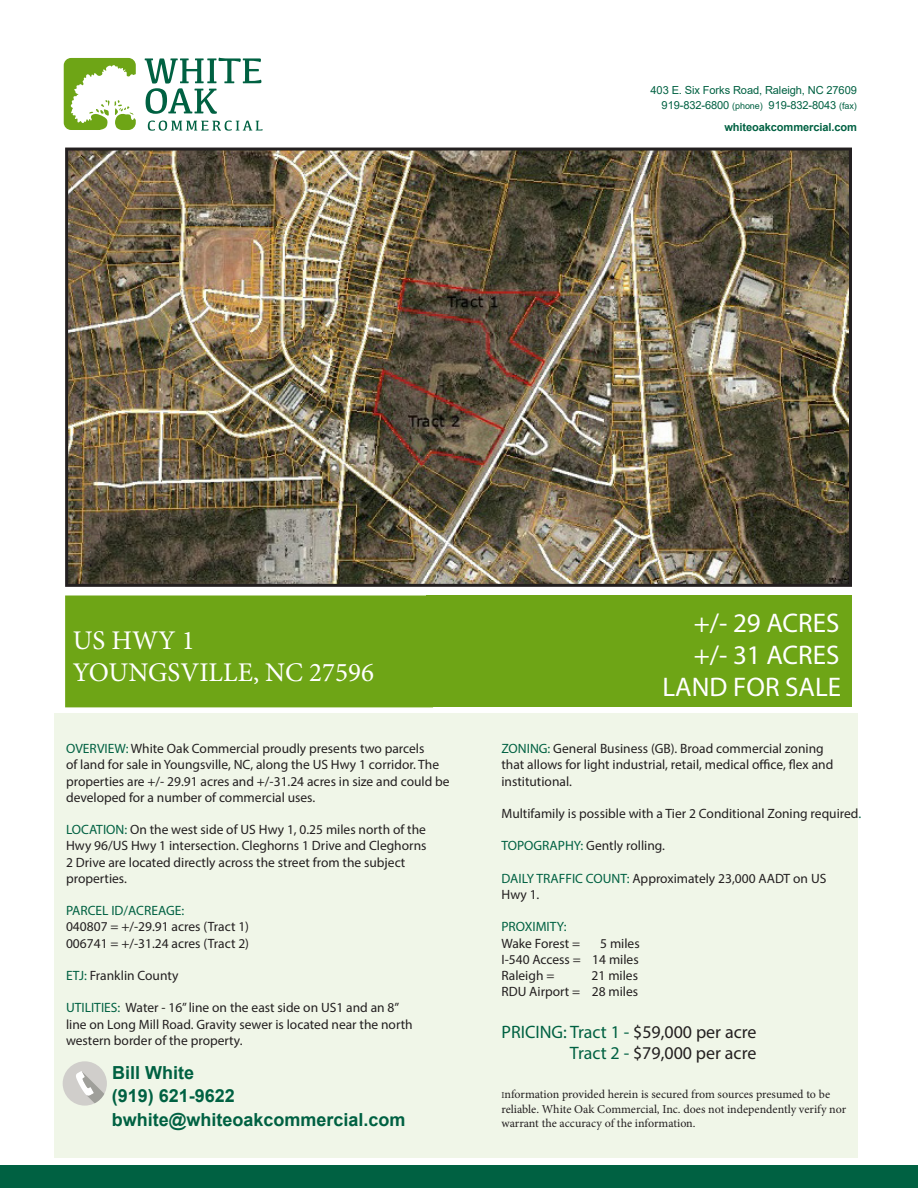
<style>
.page{position:relative;width:918px;height:1188px;background:#fff}
.page>*{position:absolute;margin:0;border:0;box-sizing:border-box;transform-origin:0 0}
.t1{font:27px "Minion Pro";color:#fff}
.t2{font:27px/32.4px "Myriad Pro";color:#fff}
.t3{font:700 18px "Arial";color:#006142}
.t4{font:18px "Myriad Pro";color:#006142}
.t5{font:18px "Myriad Pro";color:#231f20}
.t6{font:13.5px/16.2px "Myriad Pro";color:#231f20}
.t7{font:13.5px "Myriad Pro";color:#006142}
.t8{font:12px/14.4px "Minion Pro";color:#231f20}
.t9{font:11.1px "Arial";letter-spacing:-.01em;color:#006142}
.t10{font:700 11.1px "Arial";letter-spacing:-.01em;color:#006142}
.s1{font-size:9px}
.s2{color:#006142}
.s3{color:#231f20}
</style>
<div class="page">
<div style="left:54px;top:713px;width:804px;height:445px;background:#f0f6e8"></div>
<svg style="left:64px;top:58px;width:72px;height:72px"></svg>
<svg style="left:145px;top:58px;width:116px;height:56px"></svg>
<svg style="left:148px;top:121px;width:115px;height:10px"></svg>
<div style="left:0;top:1165px;width:918px;height:23px;background:#006142"></div>
<div style="left:63px;top:1061px;width:44px;height:45px;background:#d0cecb;border-radius:50%"></div>
<svg style="left:76px;top:1071px;width:28px;height:32px"></svg>
<div style="left:66px;top:596px;width:366px;height:111px;background:#6ea516"></div>
<div style="left:427px;top:596px;width:425px;height:111px;background:#6ea516"></div>
<img style="left:69px;top:152px;width:779px;height:431px">
<div style="left:65px;top:148px;width:787px;height:439px;border:3px solid #231f20"></div>
<p class="t9" style="left:651px;top:82px;width:208px">403 E. Six Forks Road, Raleigh, NC 27609</p>
<p class="t9" style="left:662px;top:97px;width:197px">919-832-6800 <span class="s1">(phone)</span> 919-832-8043 <span class="s1">(fax)</span></p>
<p class="t10" style="left:724px;top:119px;width:134px">whiteoakcommercial.com</p>
<p class="t1" style="left:73px;top:622px;width:123px">US HWY 1</p>
<p class="t1" style="left:73px;top:655px;width:303px">YOUNGSVILLE, NC 27596</p>
<p class="t1" style="left:66px;top:637px;width:303px">YOUNGSVILLE, NC 27596</p>
<p class="t6" style="left:66px;top:740px;width:360px"><span class="s2">OVERVIEW:</span> White Oak Commercial proudly presents two parcels</p>
<p class="t6" style="left:66px;top:757px;width:375px">of land for sale in Youngsville, NC, along the US Hwy 1 corridor. The</p>
<p class="t6" style="left:66px;top:773px;width:385px">properties are +/- 29.91 acres and +/-31.24 acres in size and could be</p>
<p class="t6" style="left:66px;top:789px;width:251px">developed for a number of commercial uses.</p>
<p class="t6" style="left:66px;top:821px;width:361px"><span class="s2">LOCATION:</span> On the west side of US Hwy 1, 0.25 miles north of the</p>
<p class="t6" style="left:66px;top:838px;width:362px">Hwy 96/US Hwy 1 intersection. Cleghorns 1 Drive and Cleghorns</p>
<p class="t6" style="left:66px;top:854px;width:341px">2 Drive are located directly across the street from the subject</p>
<p class="t6" style="left:66px;top:870px;width:62px">properties.</p>
<p class="t7" style="left:66px;top:902px;width:120px">PARCEL ID/ACREAGE:</p>
<p class="t6" style="left:66px;top:919px;width:185px">040807 = +/-29.91 acres (Tract 1)</p>
<p class="t6" style="left:66px;top:935px;width:185px">006741 = +/-31.24 acres (Tract 2)</p>
<p class="t6" style="left:66px;top:967px;width:114px"><span class="s2">ETJ:</span> Franklin County</p>
<p class="t6" style="left:66px;top:1000px;width:335px"><span class="s2">UTILITIES:</span> Water - 16” line on the east side on US1 and an 8”</p>
<p class="t6" style="left:66px;top:1016px;width:348px">line on Long Mill Road. Gravity sewer is located near the north</p>
<p class="t6" style="left:66px;top:1032px;width:178px">western border of the property.</p>
<p class="t3" style="left:112px;top:1060px;width:84px">Bill White</p>
<p class="t3" style="left:112px;top:1083px;width:125px">(919) 621-9622</p>
<p class="t3" style="left:112px;top:1107px;width:295px">bwhite@whiteoakcommercial.com</p>
<p class="t2" style="left:694px;top:606px;width:147px">+/- 29 ACRES +/- 31 ACRES</p>
<p class="t2" style="left:663px;top:671px;width:180px">LAND FOR SALE</p>
<p class="t6" style="left:501px;top:740px;width:324px"><span class="s2">ZONING:</span> General Business (GB). Broad commercial zoning</p>
<p class="t6" style="left:501px;top:757px;width:333px">that allows for light industrial, retail, medical office, flex and institutional.</p>
<p class="t6" style="left:501px;top:805px;width:361px">Multifamily is possible with a Tier 2 Conditional Zoning required<span class="s2">.</span></p>
<p class="t6" style="left:501px;top:838px;width:165px"><span class="s2">TOPOGRAPHY:</span> Gently rolling.</p>
<p class="t6" style="left:501px;top:870px;width:326px"><span class="s2">DAILY TRAFFIC COUNT:</span> Approximately 23,000 AADT on US</p>
<p class="t6" style="left:501px;top:886px;width:39px">Hwy 1.</p>
<p class="t7" style="left:501px;top:919px;width:67px">PROXIMITY:</p>
<p class="t6" style="left:501px;top:935px;width:80px">Wake Forest =</p>
<p class="t6" style="left:600px;top:935px;width:41px">5 miles</p>
<p class="t6" style="left:501px;top:951px;width:139px">I-540 Access = 14 miles</p>
<p class="t6" style="left:501px;top:967px;width:54px">Raleigh =</p>
<p class="t6" style="left:592px;top:967px;width:48px">21 miles</p>
<p class="t6" style="left:501px;top:983px;width:138px">RDU Airport = 28 miles</p>
<p class="t4" style="left:501px;top:1021px;width:257px">PRICING: Tract 1 - <span class="s3">$59,000 per acre</span></p>
<p class="t5" style="left:570px;top:1042px;width:188px"><span class="s2">Tract 2 -</span> $79,000 per acre</p>
<p class="t8" style="left:501px;top:1087px;width:346px"><span class="s1">I</span>nformation provided herein is secured from sources presumed to be reliable. White Oak Commercial, Inc. does not independently verify nor warrant the accuracy of the information.</p>
</div>
